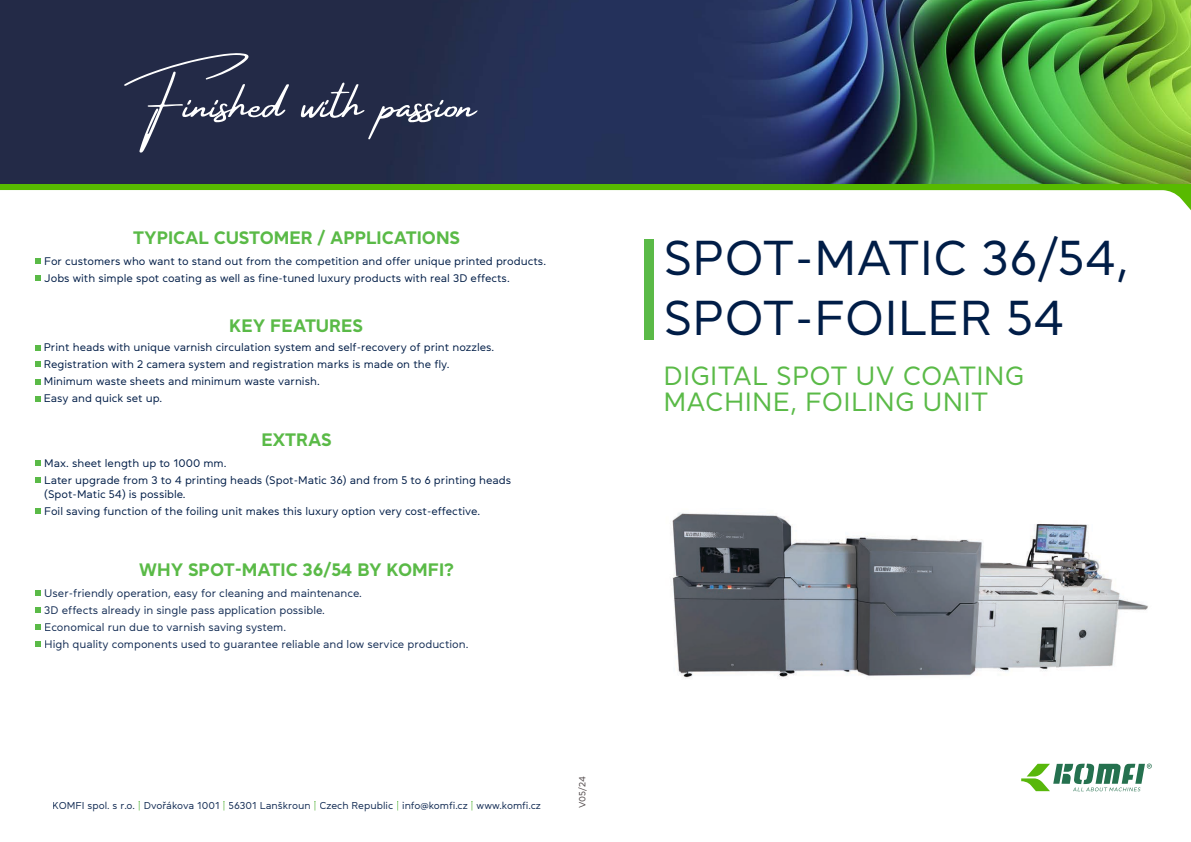
<style>
.page{position:relative;width:1191px;height:842px;background:#fff}
.page>*{position:absolute;margin:0;border:0;box-sizing:border-box;transform-origin:0 0}
.t1{font:48.9px "Daikon";color:#001d47}
.t2{font:26.4px/26.4px "Daikon";letter-spacing:.01em;color:#5aba47}
.t3{font:700 18px "Daikon";color:#5aba47}
.t4{font:11px/17px "Daikon";color:#001d47}
.t5{font:11px/17px "Daikon";color:#132c54}
.t6{font:10px "Daikon";color:#132c54}
.t7{font:9px "Daikon";color:#4e4647}
.s1{color:#6cbe54}
</style>
<div class="page">
<img style="left:0;top:0;width:1191px;height:184px">
<svg style="left:35px;top:258px;width:5px;height:5px"></svg>
<svg style="left:35px;top:345px;width:5px;height:5px"></svg>
<svg style="left:35px;top:361px;width:5px;height:6px"></svg>
<svg style="left:35px;top:379px;width:5px;height:5px"></svg>
<svg style="left:35px;top:396px;width:5px;height:5px"></svg>
<svg style="left:35px;top:275px;width:5px;height:5px"></svg>
<div style="left:644px;top:239px;width:10px;height:100px;background:#5aba47"></div>
<svg style="left:1021px;top:763px;width:131px;height:28px"></svg>
<svg style="left:35px;top:460px;width:5px;height:5px"></svg>
<svg style="left:36px;top:477px;width:5px;height:6px"></svg>
<svg style="left:36px;top:508px;width:5px;height:6px"></svg>
<svg style="left:36px;top:590px;width:5px;height:5px"></svg>
<svg style="left:36px;top:624px;width:5px;height:6px"></svg>
<svg style="left:36px;top:641px;width:5px;height:5px"></svg>
<svg style="left:36px;top:607px;width:5px;height:5px"></svg>
<svg style="left:0;top:184px;width:1191px;height:26px"></svg>
<svg style="left:124px;top:53px;width:165px;height:100px"></svg>
<svg style="left:301px;top:83px;width:177px;height:56px"></svg>
<img style="left:672px;top:513px;width:476px;height:166px">
<h3 class="t3" style="left:133px;top:225px;width:328px">TYPICAL CUSTOMER / APPLICATIONS</h3>
<p class="t4" style="left:44px;top:252px;width:503px">For customers who want to stand out from the competition and offer unique printed products.<br>Jobs with simple spot coating as well as fine-tuned luxury products with real 3D effects.</p>
<h3 class="t3" style="left:229px;top:313px;width:135px">KEY FEATURES</h3>
<p class="t4" style="left:44px;top:338px;width:452px">Print heads with unique varnish circulation system and self-recovery of print nozzles.<br>Registration with 2 camera system and registration marks is made on the fly.<br>Minimum waste sheets and minimum waste varnish.<br>Easy and quick set up.</p>
<h3 class="t3" style="left:261px;top:427px;width:72px">EXTRAS</h3>
<p class="t4" style="left:44px;top:454px;width:469px">Max. sheet length up to 1000 mm.<br>Later upgrade from 3 to 4 printing heads (Spot-Matic 36) and from 5 to 6 printing heads</p>
<p class="t4" style="left:44px;top:485px;width:437px">(Spot-Matic 54) is possible.<br>Foil saving function of the foiling unit makes this luxury option very cost-effective.</p>
<h3 class="t3" style="left:139px;top:557px;width:316px">WHY SPOT-MATIC 36/54 BY KOMFI?</h3>
<p class="t5" style="left:44px;top:584px;width:426px">User-friendly operation, easy for cleaning and maintenance.<br>3D effects already in single pass application possible.<br>Economical run due to varnish saving system.<br>High quality components used to guarantee reliable and low service production.</p>
<p class="t6" style="left:52px;top:799px;width:490px">KOMFI spol. s r.o. <span class="s1">|</span> Dvořákova 1001 <span class="s1">|</span> 56301 Lanškroun <span class="s1">|</span> Czech Republic <span class="s1">|</span> info@komfi.cz <span class="s1">|</span> www.komfi.cz</p>
<p class="t7" style="left:576px;top:808px;width:33px;rotate:-90deg">V05/24</p>
<h1 class="t1" style="left:663px;top:225px;width:467px">SPOT-MATIC 36/54,</h1>
<h1 class="t1" style="left:663px;top:285px;width:403px">SPOT-FOILER 54</h1>
<h2 class="t2" style="left:663px;top:361px;width:362px">DIGITAL SPOT UV COATING<br>MACHINE, FOILING UNIT</h2>
</div>
